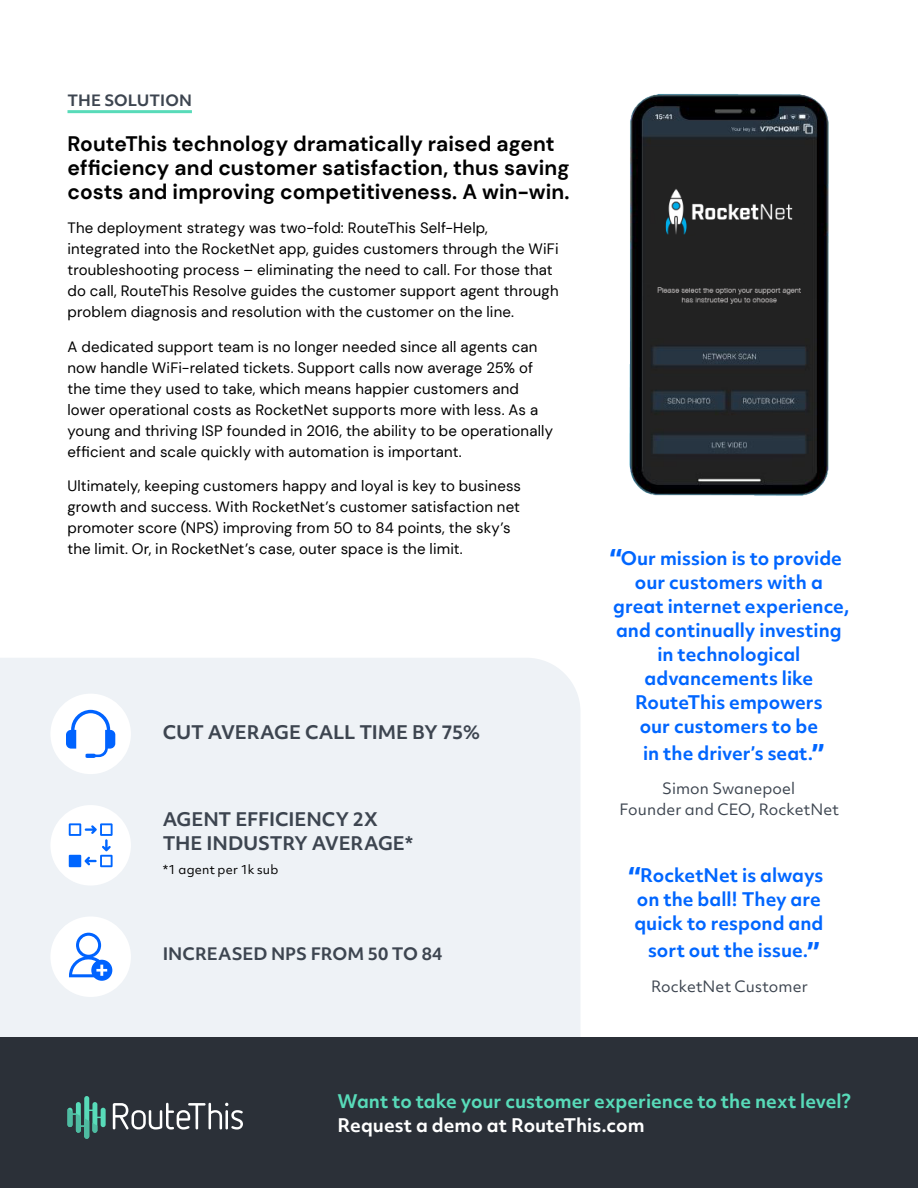
<style>
.page{position:relative;width:918px;height:1188px;background:#fff}
.page>*{position:absolute;margin:0;border:0;box-sizing:border-box;transform-origin:0 0}
.t1{font:700 21px/24px "DM Sans";letter-spacing:.005em;color:#000}
.t2{font:700 18px/24px "Objektiv Mk 2";color:#06f;text-align:center}
.t3{font:700 18px/24px "Objektiv Mk 2";letter-spacing:-.01em;color:#3d4550}
.t4{font:700 18px "Objektiv Mk 2";color:#58dbb9}
.t5{font:700 18px "Objektiv Mk 2";color:#fff}
.t6{font:700 16.5px "Objektiv Mk 2";color:#3d4550}
.t7{font:15px/21px "DM Sans";letter-spacing:.01em;color:#000}
.t8{font:15px/21px "Objektiv Mk 2";letter-spacing:.005em;color:#3d4550;text-align:center}
.t9{font:700 15px "Objektiv Mk 2";color:#3d4550}
.t10{font:12px "Objektiv Mk 2";letter-spacing:.015em;color:#000}
.s1{font-size:30px}
</style>
<div class="page">
<div style="left:0;top:658px;width:581px;height:380px;background:#eef2f6"></div>
<div style="left:0;top:1038px;width:918px;height:150px;background:#2b3038"></div>
<hr style="left:68px;top:110px;width:124px;height:3px;background:#58dbb9">
<svg style="left:68px;top:1096px;width:38px;height:43px"></svg>
<svg style="left:113px;top:1103px;width:130px;height:27px"></svg>
<img style="left:629px;top:94px;width:200px;height:402px">
<div style="left:50px;top:805px;width:81px;height:81px;background:#fff;border-radius:50%"></div>
<svg style="left:69px;top:823px;width:44px;height:44px"></svg>
<div style="left:50px;top:694px;width:81px;height:80px;background:#fff;border-radius:50%"></div>
<svg style="left:66px;top:710px;width:49px;height:48px"></svg>
<div style="left:50px;top:916px;width:81px;height:81px;background:#fff;border-radius:50%"></div>
<svg style="left:69px;top:933px;width:43px;height:48px"></svg>
<p class="t9" style="left:68px;top:90px;width:126px">THE SOLUTION</p>
<h1 class="t1" style="left:68px;top:131px;width:504px">RouteThis technology dramatically raised agent efficiency and customer satisfaction, thus saving costs and improving competitiveness. A win-win.</h1>
<p class="t7" style="left:68px;top:217px;width:493px">The deployment strategy was two-fold: RouteThis Self-Help, integrated into the RocketNet app, guides customers through the WiFi troubleshooting process – eliminating the need to call. For those that do call, RouteThis Resolve guides the customer support agent through problem diagnosis and resolution with the customer on the line.</p>
<p class="t7" style="left:68px;top:336px;width:487px">A dedicated support team is no longer needed since all agents can now handle WiFi-related tickets. Support calls now average 25% of the time they used to take, which means happier customers and lower operational costs as RocketNet supports more with less. As a young and thriving ISP founded in 2016, the ability to be operationally efficient and scale quickly with automation is important.</p>
<p class="t7" style="left:68px;top:475px;width:455px">Ultimately, keeping customers happy and loyal is key to business growth and success. With RocketNet’s customer satisfaction net promoter score (NPS) improving from 50 to 84 points, the sky’s the limit. Or, in RocketNet’s case, outer space is the limit.</p>
<p class="t3" style="left:163px;top:720px;width:319px">CUT AVERAGE CALL TIME BY 75%</p>
<p class="t3" style="left:163px;top:807px;width:252px">AGENT EFFICIENCY 2X<br>THE INDUSTRY AVERAGE*</p>
<p class="t10" style="left:163px;top:862px;width:117px">*1 agent per 1k sub</p>
<p class="t6" style="left:163px;top:942px;width:281px">INCREASED NPS FROM 50 TO 84</p>
<p class="t2" style="left:609px;top:545px;width:242px"><span class="s1">“</span>Our mission is to provide our customers with a great internet experience, and continually investing in technological advancements like<br>RouteThis empowers<br>our customers to be</p>
<p class="t2" style="left:643px;top:740px;width:183px">in the driver’s seat.<span class="s1">”</span></p>
<p class="t8" style="left:619px;top:778px;width:221px">Simon Swanepoel<br>Founder and CEO, RocketNet</p>
<p class="t2" style="left:628px;top:863px;width:197px"><span class="s1">“</span>RocketNet is always on the ball! They are quick to respond and</p>
<p class="t2" style="left:648px;top:938px;width:173px">sort out the issue.<span class="s1">”</span></p>
<p class="t8" style="left:651px;top:976px;width:158px">RocketNet Customer</p>
<p class="t4" style="left:338px;top:1089px;width:515px">Want to take your customer experience to the next level?</p>
<p class="t5" style="left:338px;top:1113px;width:309px">Request a demo at RouteThis.com</p>
</div>
